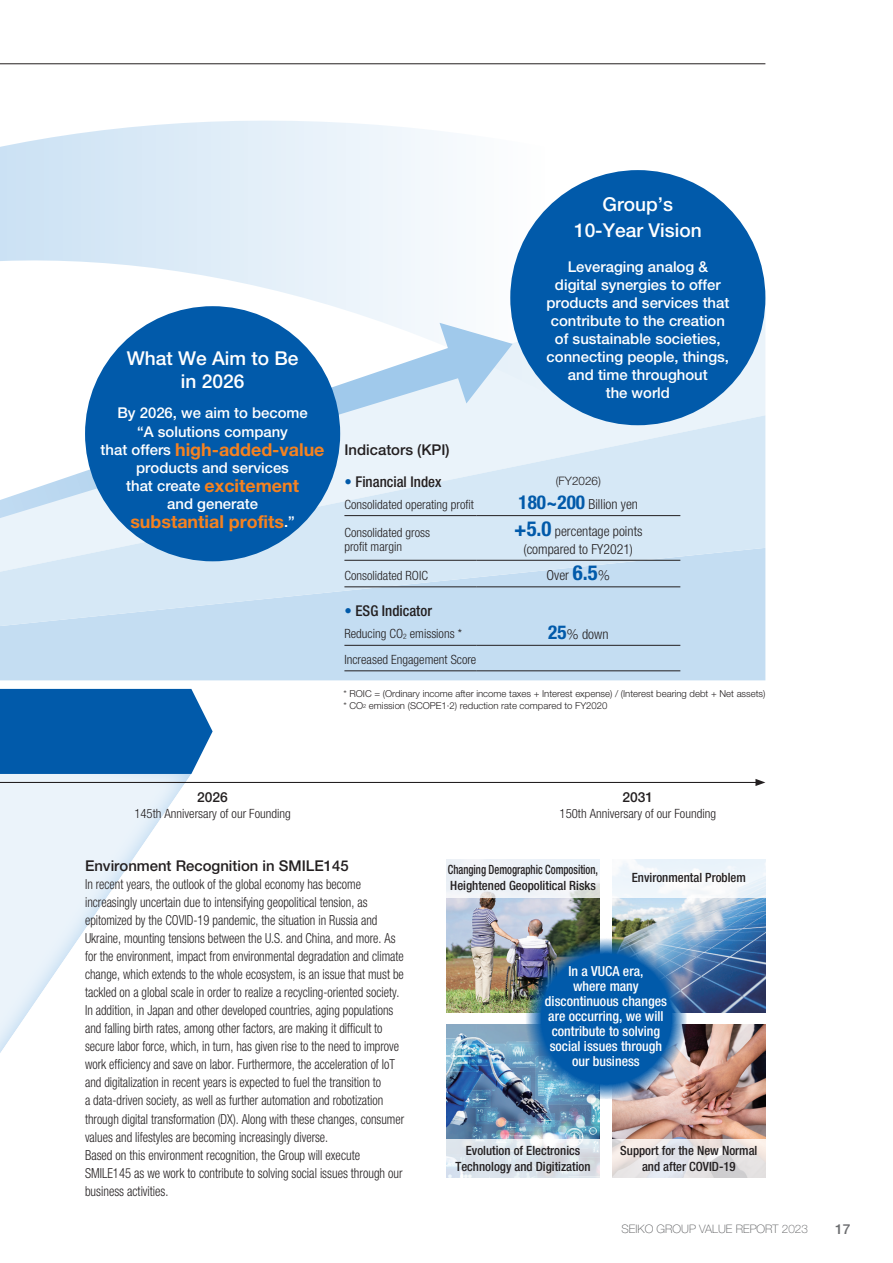
<style>
.page{position:relative;width:893px;height:1263px;background:#fff}
.page>*{position:absolute;margin:0;border:0;box-sizing:border-box;transform-origin:0 0}
.ENG_小見出し{font:500 19.2px "Helvetica Neue LT Std";color:#fff}
.ENG_中見出し{font:500 19.2px "Helvetica Neue LT Std";color:#fff}
.ENG_小見出し-2{font:700 17.85px "Helvetica Neue LT Std";color:#f58220}
.ENG_小見出し-3{font:500 14.85px/18px "Helvetica Neue LT Std";color:#fff;text-align:center}
.ENG_小見出し-4{font:500 14.85px "Helvetica Neue LT Std";color:#231f20}
.ENG_小見出し-5{font:500 condensed 14.85px "Helvetica Neue LT Std";color:#231f20}
.ENG_キホン{font:300 condensed 13.8px/18px "Helvetica Neue LT Std";color:#231f20;scale:.9 1}
.ENG_キホン-2{font:300 condensed 13.8px/18px "Helvetica Neue LT Std";color:#231f20;scale:.91 1}
.ENG_小見出し-6{font:500 condensed 13.8px/14.9px "Helvetica Neue LT Std";color:#fff;text-align:center}
.ENG_キホン-3{font:300 condensed 13.8px/18px "Helvetica Neue LT Std";color:#231f20;text-align:center}
.本文_キホン{font:300 condensed 13.8px "Helvetica Neue LT Std";color:#231f20}
.ENG_小見出し-7{font:500 13.8px "Helvetica Neue LT Std";color:#231f20}
.t1{font:500 13.8px "Helvetica Neue LT Std";color:#6c6d70}
.ENG_キホン-4{font:300 condensed 12.75px/13.8px "Helvetica Neue LT Std";color:#231f20}
.ENG_小見出し-8{font:500 condensed 12.75px "Helvetica Neue LT Std";color:#231f20}
.ENG_小見出し-9{font:500 condensed 12.75px "Helvetica Neue LT Std";color:#231f20;scale:.83 1}
.t2{font:100 11.7px "Helvetica Neue LT Std";color:#57585a}
.ENG_キホン-5{font:300 11.7px "Helvetica Neue LT Std";color:#231f20}
.ENG_脚注{font:300 9.6px "Helvetica Neue LT Std";color:#231f20}
.s1{font-weight:500;font-size:14.85px;color:#fff}
.s2{font-weight:700;font-size:17.85px;color:#f58220}
.s3{color:#015aaa}
.s4{font-weight:700;font-size:19.2px;color:#015aaa}
.s5{font-weight:700;font-size:20.7px;color:#015aaa}
.s6{font-stretch:normal}
.s7{font-size:7.5px}
.s8{font-size:5.55px}
</style>
<div class="page">
<div style="left:0;top:687px;width:192px;height:492px;background:#fff;opacity:.75"></div>
<div style="left:0;top:689px;width:213px;height:85px;background:#015aaa"></div>
<div style="left:0;top:626px;width:765px;height:54px;background:#c4ddf2"></div>
<svg style="left:0;top:415px;width:765px;height:211px;background:#cce2f3"></svg>
<svg style="left:0;top:120px;width:665px;height:488px"></svg>
<hr style="left:0;top:782px;width:758px;height:1px;background:#231f20">
<svg style="left:755px;top:779px;width:10px;height:7px"></svg>
<div style="left:85px;top:306px;width:255px;height:255px;background:#015aaa;border-radius:50%"></div>
<hr style="left:0;top:64px;width:765px;height:1px;background:#231f20">
<hr style="left:344px;top:515px;width:132px;height:1px;background:#231f20">
<hr style="left:476px;top:515px;width:204px;height:1px;background:#231f20">
<hr style="left:344px;top:560px;width:132px;height:1px;background:#231f20">
<hr style="left:476px;top:560px;width:204px;height:1px;background:#231f20">
<hr style="left:476px;top:587px;width:204px;height:1px;background:#231f20">
<hr style="left:344px;top:645px;width:132px;height:1px;background:#231f20">
<hr style="left:476px;top:645px;width:204px;height:1px;background:#231f20">
<hr style="left:344px;top:670px;width:132px;height:1px;background:#231f20">
<hr style="left:476px;top:670px;width:204px;height:1px;background:#231f20">
<hr style="left:344px;top:587px;width:132px;height:1px;background:#231f20">
<div style="left:510px;top:170px;width:255px;height:255px;background:#015aaa;border-radius:50%"></div>
<img style="left:446px;top:897px;width:154px;height:115px">
<img style="left:446px;top:1025px;width:154px;height:115px">
<img style="left:612px;top:897px;width:153px;height:115px">
<img style="left:612px;top:1025px;width:153px;height:115px">
<svg style="left:446px;top:859px;width:154px;height:38px;fill:#edf3f8"></svg>
<svg style="left:446px;top:1140px;width:154px;height:38px;background:#dee5eb"></svg>
<div style="left:610px;top:859px;width:157px;height:38px;background:linear-gradient(to right,#f3f7fb,#eef5fa)"></div>
<svg style="left:612px;top:1140px;width:154px;height:38px;background:#e5e2e3"></svg>
<img style="left:525px;top:938px;width:162px;height:161px;border-radius:50%">
<p class="ENG_中見出し" style="left:127px;top:346px;width:173px">What We Aim to Be</p>
<p class="ENG_中見出し" style="left:181px;top:370px;width:65px">in 2026</p>
<p class="ENG_小見出し-3" style="left:117px;top:404px;width:192px">By 2026, we aim to become</p>
<p class="ENG_小見出し-3" style="left:137px;top:422px;width:152px">“A solutions company</p>
<p class="ENG_小見出し-2" style="left:101px;top:438px;width:225px"><span class="s1">that offers</span> high-added-value</p>
<p class="ENG_小見出し-3" style="left:136px;top:458px;width:154px">products and services</p>
<p class="ENG_小見出し-3" style="left:126px;top:476px;width:174px">that create <span class="s2">excitement</span></p>
<p class="ENG_小見出し-3" style="left:167px;top:494px;width:92px">and generate</p>
<p class="ENG_小見出し-2" style="left:130px;top:510px;width:166px">substantial profits<span class="s1">.”</span></p>
<p class="ENG_小見出し" style="left:603px;top:193px;width:72px">Group’s</p>
<p class="ENG_小見出し" style="left:574px;top:219px;width:129px">10-Year Vision</p>
<p class="ENG_小見出し-3" style="left:546px;top:257px;width:184px">Leveraging analog &amp; digital synergies to offer products and services that contribute to the creation of sustainable societies,</p>
<p class="ENG_小見出し-3" style="left:547px;top:348px;width:184px">connecting people, things, and time throughout<br>the world</p>
<p class="ENG_小見出し-4" style="left:344px;top:440px;width:107px">Indicators (KPI)</p>
<p class="ENG_小見出し-5" style="left:344px;top:472px;width:98px"><span class="s3">•</span> Financial Index</p>
<p class="ENG_キホン-5" style="left:556px;top:474px;width:47px">(FY2026)</p>
<p class="ENG_キホン-4" style="left:344px;top:497px;width:131px">Consolidated operating profit</p>
<p class="本文_キホン" style="left:519px;top:496px;width:121px"><span class="s4">180~200</span> Billion yen</p>
<p class="ENG_キホン-4" style="left:344px;top:526px;width:87px">Consolidated gross profit margin</p>
<p class="ENG_キホン-3" style="left:514px;top:522px;width:130px"><span class="s5">+5.0</span> percentage points (compared to FY2021)</p>
<p class="ENG_キホン-4" style="left:344px;top:568px;width:85px">Consolidated ROIC</p>
<p class="ENG_キホン-3" style="left:547px;top:566px;width:65px">Over <span class="s5">6.5</span><span class="s6">%</span></p>
<p class="ENG_小見出し-5" style="left:344px;top:602px;width:89px"><span class="s3">•</span> ESG Indicator</p>
<p class="ENG_キホン-4" style="left:344px;top:627px;width:119px">Reducing CO<span class="s7">2</span> emissions *</p>
<p class="本文_キホン" style="left:548px;top:626px;width:62px"><span class="s4">25</span><span class="s6">%</span> down</p>
<p class="ENG_キホン-4" style="left:344px;top:653px;width:133px">Increased Engagement Score</p>
<p class="ENG_脚注" style="left:343px;top:687px;width:424px">* ROIC = (Ordinary income after income taxes + Interest expense) / (Interest bearing debt + Net assets)</p>
<p class="ENG_脚注" style="left:343px;top:699px;width:266px">* CO<span class="s8">2</span> emission (SCOPE1·2) reduction rate compared to FY2020</p>
<p class="ENG_小見出し-7" style="left:197px;top:789px;width:32px">2026</p>
<p class="ENG_キホン-4" style="left:134px;top:806px;width:158px">145th Anniversary of our Founding</p>
<p class="ENG_小見出し-7" style="left:622px;top:789px;width:32px">2031</p>
<p class="ENG_キホン-4" style="left:560px;top:806px;width:158px">150th Anniversary of our Founding</p>
<p class="ENG_小見出し-4" style="left:85px;top:857px;width:265px">Environment Recognition in SMILE145</p>
<p class="ENG_キホン" style="left:85px;top:874px;width:356px">In recent years, the outlook of the global economy has become increasingly uncertain due to intensifying geopolitical tension, as epitomized by the COVID-19 pandemic, the situation in Russia and Ukraine, mounting tensions between the U.S. and China, and more. As for the environment, impact from environmental degradation and climate change, which extends to the whole ecosystem, is an issue that must be tackled on a global scale in order to realize a recycling-oriented society.</p>
<p class="ENG_キホン" style="left:85px;top:1001px;width:356px">In addition, in Japan and other developed countries, aging populations and falling birth rates, among other factors, are making it difficult to secure labor force, which, in turn, has given rise to the need to improve work efficiency and save on labor. Furthermore, the acceleration of IoT and digitalization in recent years is expected to fuel the transition to<br>a data-driven society, as well as further automation and robotization through digital transformation (DX). Along with these changes, consumer values and lifestyles are becoming increasingly diverse.</p>
<p class="ENG_キホン-2" style="left:85px;top:1146px;width:350px">Based on this environment recognition, the Group will execute<br>SMILE145 as we work to contribute to solving social issues through our business activities.</p>
<p class="ENG_小見出し-9" style="left:448px;top:862px;width:183px">Changing Demographic Composition,</p>
<p class="ENG_小見出し-8" style="left:450px;top:878px;width:147px">Heightened Geopolitical Risks</p>
<p class="ENG_小見出し-8" style="left:632px;top:870px;width:116px">Environmental Problem</p>
<p class="ENG_小見出し-6" style="left:568px;top:964px;width:76px">In a VUCA era,</p>
<p class="ENG_小見出し-6" style="left:545px;top:979px;width:123px">where many discontinuous changes are occurring, we will contribute to solving social issues through our business</p>
<p class="ENG_小見出し-8" style="left:466px;top:1143px;width:116px">Evolution of Electronics</p>
<p class="ENG_小見出し-8" style="left:455px;top:1159px;width:137px">Technology and Digitization</p>
<p class="ENG_小見出し-8" style="left:620px;top:1143px;width:139px">Support for the New Normal</p>
<p class="ENG_小見出し-8" style="left:642px;top:1159px;width:95px">and after COVID-19</p>
<p class="t2" style="left:622px;top:1222px;width:188px">SEIKO GROUP VALUE REPORT 2023</p>
<p class="t1" style="left:835px;top:1220px;width:17px">17</p>
</div>
